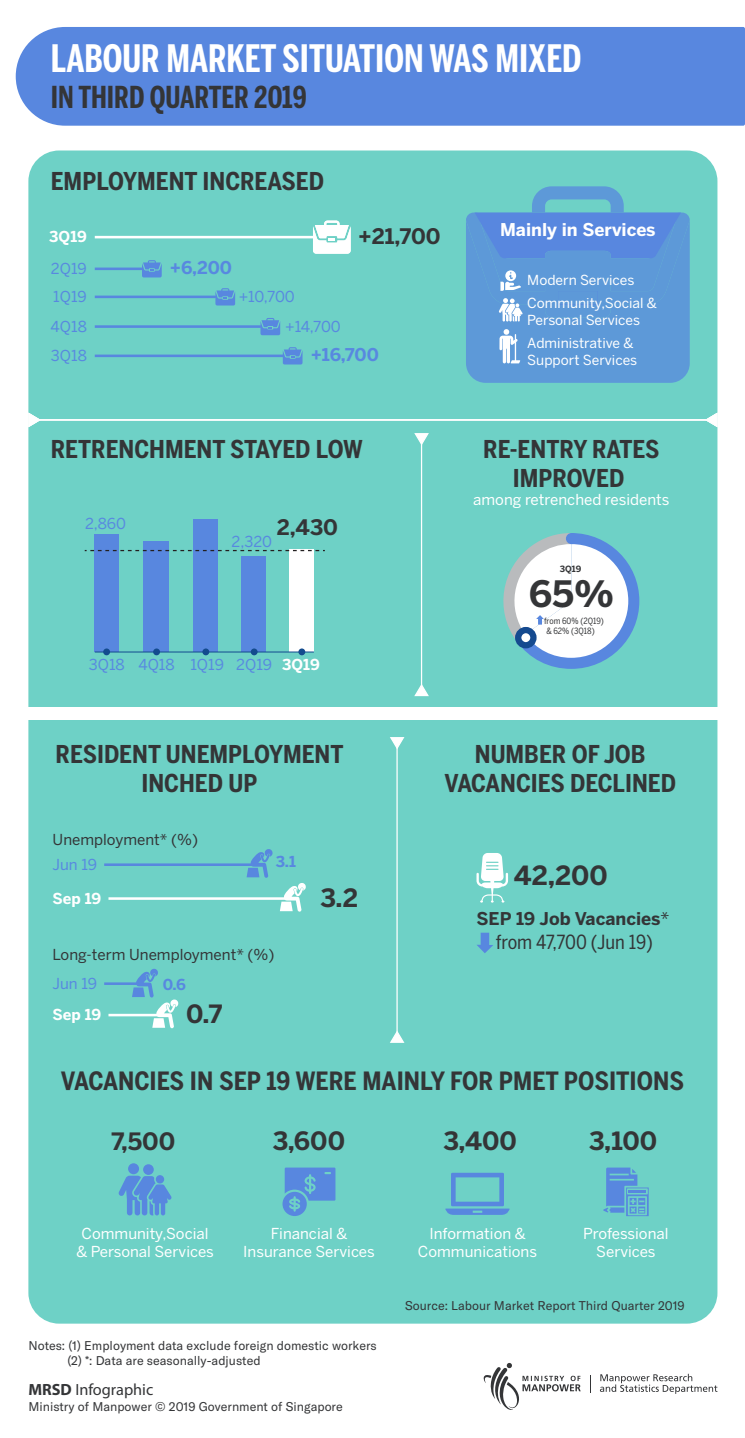
<style>
.page{position:relative;width:745px;height:1438px;background:#fff}
.page>*{position:absolute;margin:0;border:0;box-sizing:border-box;transform-origin:0 0}
.t1{font:700 37.5px "Benton Sans Comp";color:#fff}
.t2{font:700 36.12px "Benton Sans";color:#343537}
.t3{font:700 30px "Benton Sans Comp";color:#343537}
.t4{font:700 26.25px "Benton Sans";color:#343537}
.t5{font:700 25px "Benton Sans Cond";color:#343537}
.t6{font:700 25px "Benton Sans";color:#343537}
.t7{font:700 24.38px/29.2px "Benton Sans Cond";color:#343537;text-align:center}
.t8{font:700 23.75px "Benton Sans";color:#343537}
.t9{font:700 21.25px "Benton Sans";color:#343537}
.t10{font:19.25px "Benton Sans Cond";color:#343537}
.t11{font:700 17.5px "Benton Sans";color:#343537}
.t12{font:700 17.5px "Benton Sans";color:#fff}
.t13{font:700 17.5px "Benton Sans";letter-spacing:-.01em;color:#5888e0}
.t14{font:16.25px "Myriad Pro";color:#343537}
.t15{font:15px/18px "Benton Sans";color:#fff;text-align:center}
.t16{font:15px/28px "Benton Sans";color:#5888e0}
.t17{font:15px "Benton Sans";color:#343537}
.t18{font:700 15px "Benton Sans";letter-spacing:-.01em;color:#fff}
.t19{font:700 15px "Benton Sans";color:#5888e0}
.t20{font:13.75px/23.4px "Benton Sans";color:#fff}
.t21{font:12.5px/15px "GT America";color:#343537}
.t22{font:8.62px/10.2px "Benton Sans Cond";color:#343537}
.t23{font:700 8.62px "Benton Sans";color:#343537}
.s1{font-weight:700;color:#fff}
.s2{font-weight:400}
.s3{font-weight:700}
</style>
<div class="page">
<div style="left:30px;top:150px;width:687px;height:1173px;background:#6ed1c6"></div>
<div style="left:16px;top:27px;width:728px;height:99px;background:#5887df"></div>
<svg style="left:95px;top:260px;width:67px;height:17px"></svg>
<svg style="left:95px;top:288px;width:140px;height:17px;background:#68bfcb"></svg>
<svg style="left:95px;top:318px;width:185px;height:17px;background:#69c0cb"></svg>
<svg style="left:95px;top:347px;width:207px;height:17px;background:#69c1cb"></svg>
<svg style="left:95px;top:221px;width:255px;height:33px"></svg>
<svg style="left:465px;top:186px;width:224px;height:197px;background:#619ed7"></svg>
<div style="left:95px;top:535px;width:24px;height:117px;background:#5887df"></div>
<div style="left:143px;top:541px;width:26px;height:111px;background:#5887df"></div>
<div style="left:193px;top:520px;width:24px;height:132px;background:#5887df"></div>
<div style="left:241px;top:557px;width:24px;height:95px;background:#5887df"></div>
<div style="left:289px;top:550px;width:25px;height:102px;background:#fff"></div>
<hr style="left:95px;top:651px;width:219px;height:1px;background:#134b8e">
<div style="left:103px;top:648px;width:7px;height:7px;background:#134b8e;border-radius:50%"></div>
<div style="left:153px;top:648px;width:7px;height:7px;background:#134b8e;border-radius:50%"></div>
<div style="left:202px;top:648px;width:7px;height:7px;background:#134b8e;border-radius:50%"></div>
<div style="left:298px;top:648px;width:7px;height:7px;background:#134b8e;border-radius:50%"></div>
<div style="left:250px;top:648px;width:7px;height:7px;background:#134b8e;border-radius:50%"></div>
<svg style="left:494px;top:533px;width:145px;height:136px"></svg>
<svg style="left:518px;top:630px;width:15px;height:15px"></svg>
<div style="left:514px;top:627px;width:22px;height:21px;border:6px solid #154a8f;border-radius:50%"></div>
<svg style="left:85px;top:550px;width:239px;height:1px"></svg>
<hr style="left:420px;top:443px;width:2px;height:243px;background:#fff">
<svg style="left:414px;top:433px;width:14px;height:12px"></svg>
<svg style="left:414px;top:684px;width:14px;height:12px"></svg>
<div style="left:22px;top:707px;width:701px;height:12px;background:#fff"></div>
<hr style="left:38px;top:419px;width:669px;height:1px;background:#fff">
<svg style="left:704px;top:412px;width:13px;height:15px"></svg>
<svg style="left:28px;top:412px;width:13px;height:15px"></svg>
<svg style="left:476px;top:853px;width:31px;height:49px"></svg>
<svg style="left:476px;top:932px;width:17px;height:21px"></svg>
<svg style="left:104px;top:848px;width:202px;height:63px;background:#75cfca"></svg>
<svg style="left:104px;top:968px;width:75px;height:60px;background:#7bcece"></svg>
<div style="left:128px;top:1163px;width:11px;height:11px;background:#5887df;border-radius:50%"></div>
<div style="left:143px;top:1164px;width:11px;height:11px;background:#5887df;border-radius:50%"></div>
<svg style="left:119px;top:1175px;width:52px;height:40px;background:#5fa0d6"></svg>
<svg style="left:282px;top:1167px;width:53px;height:49px;background:#5fa0d6"></svg>
<svg style="left:602px;top:1167px;width:46px;height:49px;background:#61a8d3"></svg>
<svg style="left:445px;top:1172px;width:64px;height:43px;background:#65b4cf"></svg>
<svg style="left:483px;top:1363px;width:97px;height:47px"></svg>
<svg style="left:600px;top:1373px;width:117px;height:21px"></svg>
<hr style="left:396px;top:747px;width:1px;height:286px;background:#fff">
<svg style="left:389px;top:737px;width:15px;height:12px"></svg>
<svg style="left:389px;top:1030px;width:15px;height:13px"></svg>
<h1 class="t1" style="left:51px;top:36px;width:531px">LABOUR MARKET SITUATION WAS MIXED</h1>
<h3 class="t3" style="left:51px;top:79px;width:257px">IN THIRD QUARTER 2019</h3>
<h3 class="t7" style="left:51px;top:167px;width:274px">EMPLOYMENT INCREASED</h3>
<p class="t18" style="left:49px;top:228px;width:39px">3Q19</p>
<p class="t16" style="left:51px;top:254px;width:37px">2Q19<br>1Q19</p>
<p class="t16" style="left:51px;top:311px;width:38px;line-height:29.2px">4Q18<br>3Q18</p>
<h3 class="t13" style="left:170px;top:257px;width:64px">+6,200</h3>
<h3 class="t9" style="left:358px;top:224px;width:84px">+21,700</h3>
<h3 class="t12" style="left:499px;top:219px;width:157px">Mainly in Services</h3>
<p class="t20" style="left:527px;top:268px;width:131px">Modern Services<br>Community,Social &amp;</p>
<p class="t20" style="left:527px;top:308px;width:114px">Personal Services<br>Administrative &amp;</p>
<p class="t20" style="left:527px;top:348px;width:111px">Support Services</p>
<p class="t16" style="left:285px;top:281px;width:57px;line-height:29.8px;text-indent:-47px">+10,700 +14,700</p>
<h3 class="t13" style="left:310px;top:344px;width:70px">+16,700</h3>
<h3 class="t7" style="left:51px;top:434px;width:313px">RETRENCHMENT STAYED LOW</h3>
<p class="t16" style="left:85px;top:509px;width:43px">2,860</p>
<h3 class="t9" style="left:277px;top:514px;width:63px">2,430</h3>
<p class="t16" style="left:231px;top:528px;width:42px">2,320</p>
<p class="t16" style="left:89px;top:651px;width:37px">3Q18</p>
<p class="t16" style="left:138px;top:651px;width:183px">4Q18 1Q19 2Q19 <span class="s1">3Q19</span></p>
<h3 class="t7" style="left:56px;top:739px;width:289px">RESIDENT UNEMPLOYMENT<br>INCHED UP</h3>
<p class="t17" style="left:53px;top:830px;width:147px">Unemployment* (%)</p>
<p class="t16" style="left:53px;top:850px;width:46px">Jun 19</p>
<p class="t19" style="left:275px;top:853px;width:22px">3.1</p>
<p class="t18" style="left:53px;top:889px;width:50px">Sep 19</p>
<h3 class="t6" style="left:320px;top:883px;width:39px">3.2</h3>
<p class="t17" style="left:53px;top:945px;width:223px">Long-term Unemployment* (%)</p>
<p class="t16" style="left:53px;top:969px;width:46px">Jun 19</p>
<p class="t19" style="left:163px;top:976px;width:25px">0.6</p>
<p class="t18" style="left:53px;top:1005px;width:50px">Sep 19</p>
<h3 class="t6" style="left:186px;top:999px;width:38px">0.7</h3>
<h3 class="t7" style="left:483px;top:434px;width:177px">RE-ENTRY RATES<br>IMPROVED</h3>
<p class="t15" style="left:473px;top:490px;width:198px">among retrenched residents</p>
<p class="t23" style="left:559px;top:564px;width:23px">3Q19</p>
<h2 class="t2" style="left:528px;top:572px;width:87px">65%</h2>
<p class="t22" style="left:543px;top:615px;width:61px">from 60% (2Q19) &amp; 62% (3Q18)</p>
<h3 class="t7" style="left:444px;top:739px;width:233px">NUMBER OF JOB<br>VACANCIES DECLINED</h3>
<h3 class="t4" style="left:513px;top:859px;width:95px">42,200</h3>
<h3 class="t11" style="left:476px;top:908px;width:194px">SEP 19 Job Vacancies<span class="s2">*</span></h3>
<h3 class="t10" style="left:495px;top:931px;width:159px">from 47,700 (Jun 19)</h3>
<h3 class="t5" style="left:61px;top:1066px;width:624px">VACANCIES IN SEP 19 WERE MAINLY FOR PMET POSITIONS</h3>
<h3 class="t8" style="left:111px;top:1127px;width:65px">7,500</h3>
<h3 class="t6" style="left:273px;top:1126px;width:74px">3,600</h3>
<h3 class="t6" style="left:443px;top:1126px;width:75px">3,400</h3>
<h3 class="t6" style="left:589px;top:1126px;width:70px">3,100</h3>
<p class="t15" style="left:76px;top:1224px;width:139px">Community,Social &amp; Personal Services</p>
<p class="t15" style="left:243px;top:1224px;width:133px">Financial &amp;<br>Insurance Services</p>
<p class="t21" style="left:67px;top:1338px;width:310px;text-indent:-39px">Notes: (1) Employment data exclude foreign domestic workers (2) *: Data are seasonally-adjusted</p>
<h3 class="t14" style="left:28px;top:1379px;width:126px"><span class="s3">MRSD</span> Infographic</h3>
<p class="t21" style="left:28px;top:1398px;width:316px">Ministry of Manpower © 2019 Government of Singapore</p>
<p class="t15" style="left:417px;top:1224px;width:120px">Information &amp;<br>Communications</p>
<p class="t15" style="left:583px;top:1224px;width:87px">Professional<br>Services</p>
<p class="t21" style="left:405px;top:1298px;width:281px">Source: Labour Market Report Third Quarter 2019</p>
</div>
